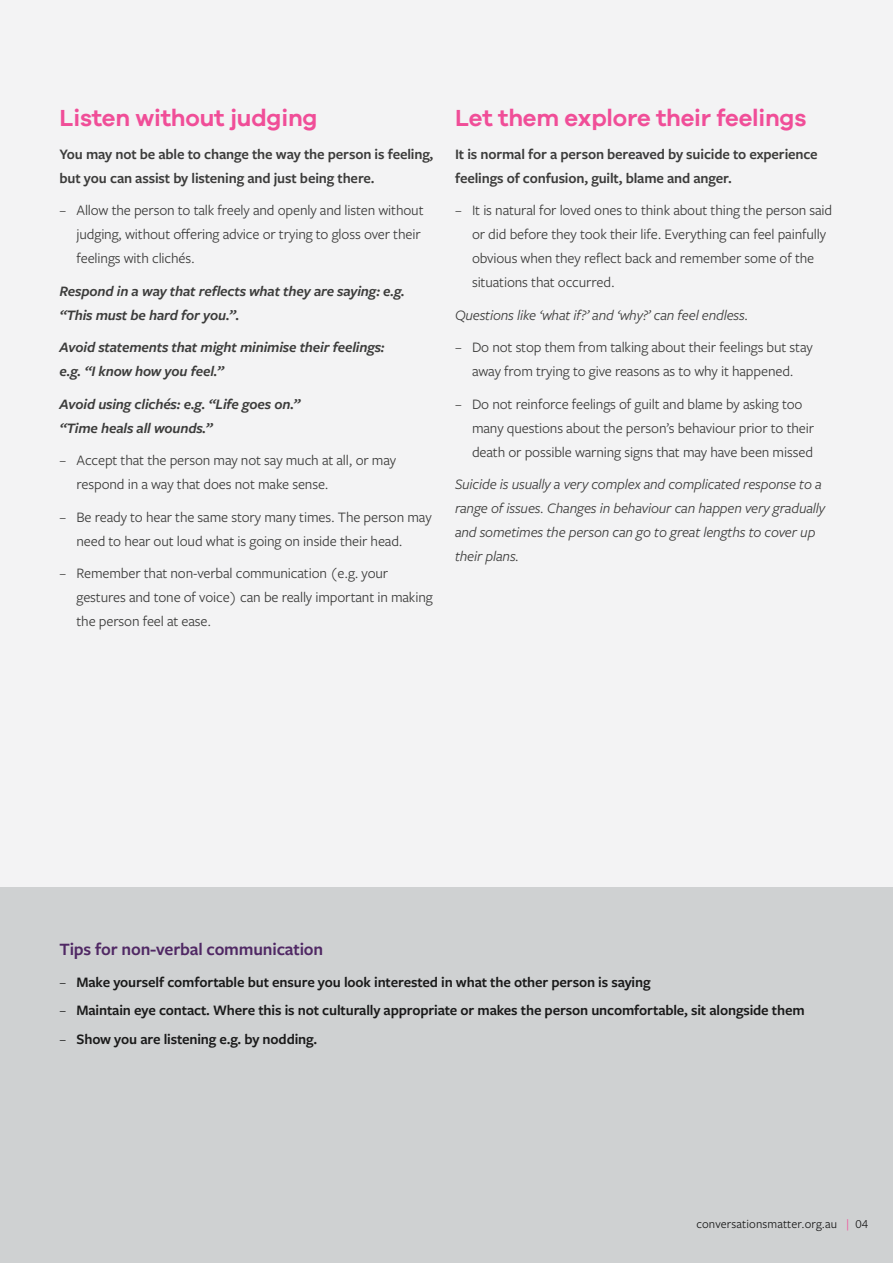
<style>
.page{position:relative;width:893px;height:1263px;background:#f3f3f4}
.page>*{position:absolute;margin:0;border:0;box-sizing:border-box;transform-origin:0 0}
.t1{font:600 24px "Galano Grotesque";letter-spacing:-.01em;color:#f04e98}
.t2{font:600 18px "Freight Sans Pro";letter-spacing:-.01em;color:#502864}
.t3{font:15px/24px "Freight Sans Pro";letter-spacing:-.01em;color:#3c3c3b}
.t4{font:italic 15px/24px "Freight Sans Pro";letter-spacing:-.01em;color:#3c3c3b}
.t5{font:600 15px "Freight Sans Pro";letter-spacing:-.01em;color:#1a1a1a}
.t6{font:italic 600 15px/24px "Freight Sans Pro";letter-spacing:-.01em;color:#3c3c3b}
.t7{font:600 15px/24px "Freight Sans Pro";letter-spacing:-.01em;color:#3c3c3b}
.t8{font:12.6px "Freight Sans Pro";letter-spacing:.01em;color:#1a1a1a}
.s1{font-weight:400}
.s2{color:#f04e98}
</style>
<div class="page">
<div style="left:0;top:887px;width:893px;height:376px;background:#cfd1d2"></div>
<h1 class="t1" style="left:60px;top:103px;width:260px">Listen without judging</h1>
<p class="t7" style="left:60px;top:141px;width:375px">You may not be able to change the way the person is feeling, but you can assist by listening and just being there.</p>
<p class="t3" style="left:77px;top:198px;width:349px;text-indent:-17px">– Allow the person to talk freely and openly and listen without judging, without offering advice or trying to gloss over their feelings with clichés.</p>
<p class="t6" style="left:60px;top:278px;width:347px">Respond in a way that reflects what they are saying: e.g. “This must be hard for you.”.</p>
<p class="t6" style="left:60px;top:335px;width:327px">Avoid statements that might minimise their feelings: e.g. “I know how you feel.”</p>
<p class="t6" style="left:60px;top:391px;width:242px">Avoid using clichés: e.g. “Life goes on.” “Time heals all wounds.”</p>
<p class="t3" style="left:77px;top:448px;width:321px;text-indent:-17px">– Accept that the person may not say much at all, or may respond in a way that does not make sense.</p>
<p class="t3" style="left:77px;top:504px;width:357px;text-indent:-17px">– Be ready to hear the same story many times. The person may need to hear out loud what is going on inside their head.</p>
<p class="t3" style="left:77px;top:561px;width:358px;text-indent:-17px">– Remember that non-verbal communication (e.g. your gestures and tone of voice) can be really important in making the person feel at ease.</p>
<h1 class="t1" style="left:455px;top:103px;width:353px">Let them explore their feelings</h1>
<p class="t7" style="left:455px;top:141px;width:364px">It is normal for a person bereaved by suicide to experience feelings of confusion, guilt, blame and anger.</p>
<p class="t3" style="left:472px;top:198px;width:362px;text-indent:-17px">– It is natural for loved ones to think about thing the person said or did before they took their life. Everything can feel painfully obvious when they reflect back and remember some of the situations that occurred.</p>
<p class="t4" style="left:455px;top:302px;width:295px">Questions like ‘what if?’ and ‘why?’ can feel endless.</p>
<p class="t3" style="left:455px;top:335px;width:359px;text-align:center">– Do not stop them from talking about their feelings but stay away from trying to give reasons as to why it happened.</p>
<p class="t3" style="left:472px;top:391px;width:344px;text-indent:-17px">– Do not reinforce feelings of guilt and blame by asking too many questions about the person’s behaviour prior to their death or possible warning signs that may have been missed</p>
<p class="t4" style="left:455px;top:472px;width:372px">Suicide is usually a very complex and complicated response to a range of issues. Changes in behaviour can happen very gradually and sometimes the person can go to great lengths to cover up their plans.</p>
<p class="t2" style="left:60px;top:937px;width:265px">Tips for non-verbal communication</p>
<p class="t5" style="left:60px;top:972px;width:593px"><span class="s1">–</span> Make yourself comfortable but ensure you look interested in what the other person is saying</p>
<p class="t5" style="left:60px;top:1000px;width:747px"><span class="s1">–</span> Maintain eye contact. Where this is not culturally appropriate or makes the person uncomfortable, sit alongside them</p>
<p class="t5" style="left:60px;top:1028px;width:259px"><span class="s1">–</span> Show you are listening e.g. by nodding.</p>
<p class="t8" style="left:696px;top:1215px;width:173px">conversationsmatter.org.au <span class="s2">|</span> 04</p>
</div>
